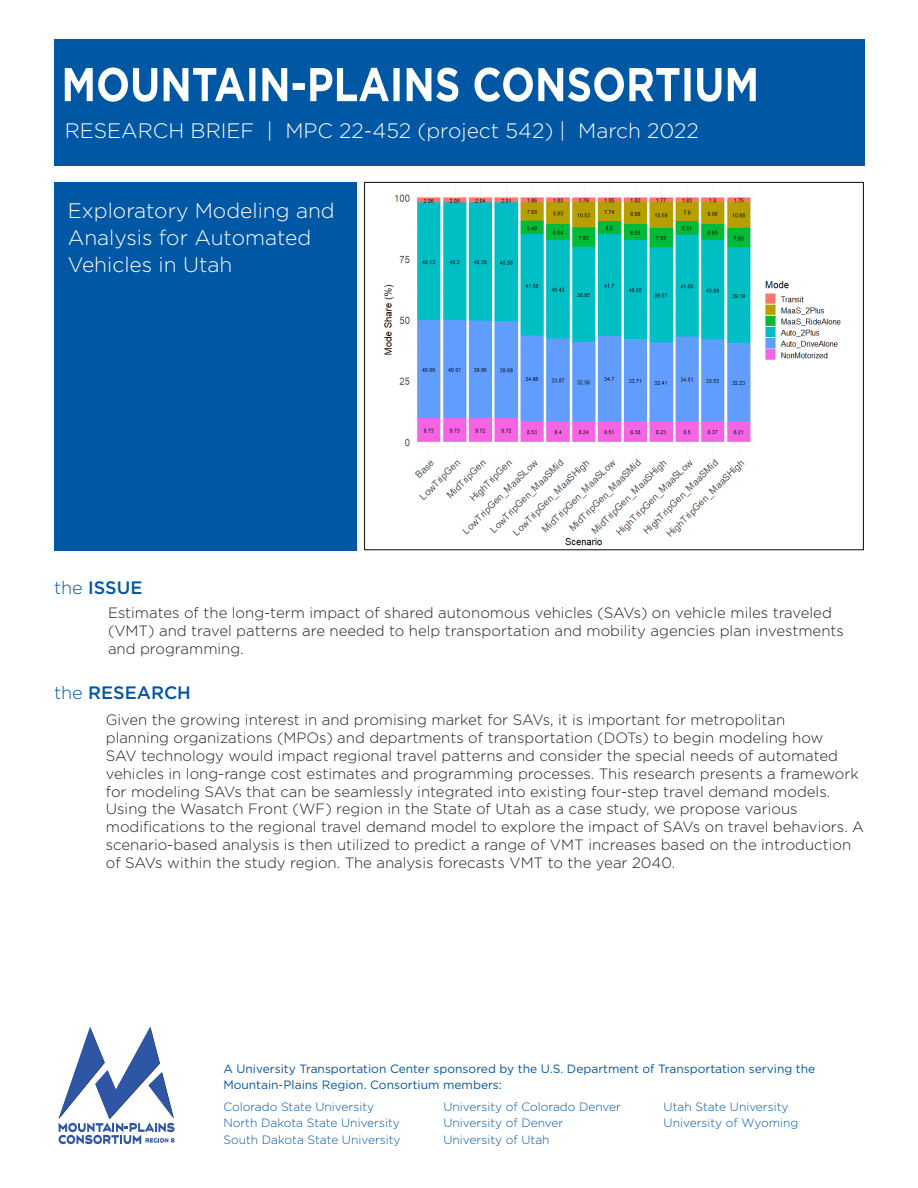
<style>
.page{position:relative;width:918px;height:1188px;background:#fff}
.page>*{position:absolute;margin:0;border:0;box-sizing:border-box;transform-origin:0 0}
.t1{font:300 21px/27px "Gotham";color:#fff}
.t2{font:300 20.85px "Gotham";color:#fff}
.t3{font:500 18px "Gotham";color:#0057a4}
.t4{font:300 15px/18px "Gotham";color:#231f20}
.t5{font:300 12px/16.5px "Gotham";color:#0057a4}
.t6{font:12px/16.5px "Gotham";color:#0057a4}
.s1{font-weight:300}
</style>
<div class="page">
<div style="left:54px;top:182px;width:303px;height:368px;background:#0057a4"></div>
<img style="left:384px;top:194px;width:457px;height:352px">
<div style="left:54px;top:39px;width:810px;height:127px;background:#0057a4"></div>
<svg style="left:58px;top:1027px;width:117px;height:117px"></svg>
<svg style="left:65px;top:67px;width:691px;height:35px"></svg>
<h2 class="t2" style="left:65px;top:117px;width:636px">RESEARCH BRIEF | MPC 22-452 (project 542) | March 2022</h2>
<h1 class="t1" style="left:68px;top:196px;width:269px">Exploratory Modeling and<br>Analysis for Automated<br>Vehicles in Utah</h1>
<p class="t3" style="left:54px;top:576px;width:90px"><span class="s1">the</span> ISSUE</p>
<p class="t4" style="left:108px;top:603px;width:737px">Estimates of the long-term impact of shared autonomous vehicles (SAVs) on vehicle miles traveled (VMT) and travel patterns are needed to help transportation and mobility agencies plan investments and programming.</p>
<p class="t3" style="left:54px;top:680px;width:138px"><span class="s1">the</span> RESEARCH</p>
<p class="t4" style="left:106px;top:710px;width:760px">Given the growing interest in and promising market for SAVs, it is important for metropolitan<br>planning organizations (MPOs) and departments of transportation (DOTs) to begin modeling how<br>SAV technology would impact regional travel patterns and consider the special needs of automated vehicles in long-range cost estimates and programming processes. This research presents a framework for modeling SAVs that can be seamlessly integrated into existing four-step travel demand models.<br>Using the Wasatch Front (WF) region in the State of Utah as a case study, we propose various modifications to the regional travel demand model to explore the impact of SAVs on travel behaviors. A scenario-based analysis is then utilized to predict a range of VMT increases based on the introduction of SAVs within the study region. The analysis forecasts VMT to the year 2040.</p>
<p class="t6" style="left:223px;top:1060px;width:593px">A University Transportation Center sponsored by the U.S. Department of Transportation serving the<br>Mountain-Plains Region. Consortium members:</p>
<p class="t5" style="left:223px;top:1098px;width:179px">Colorado State University<br>North Dakota State University<br>South Dakota State University</p>
<p class="t5" style="left:444px;top:1098px;width:179px">University of Colorado Denver<br>University of Denver<br>University of Utah</p>
<p class="t5" style="left:664px;top:1098px;width:136px">Utah State University<br>University of Wyoming</p>
</div>
